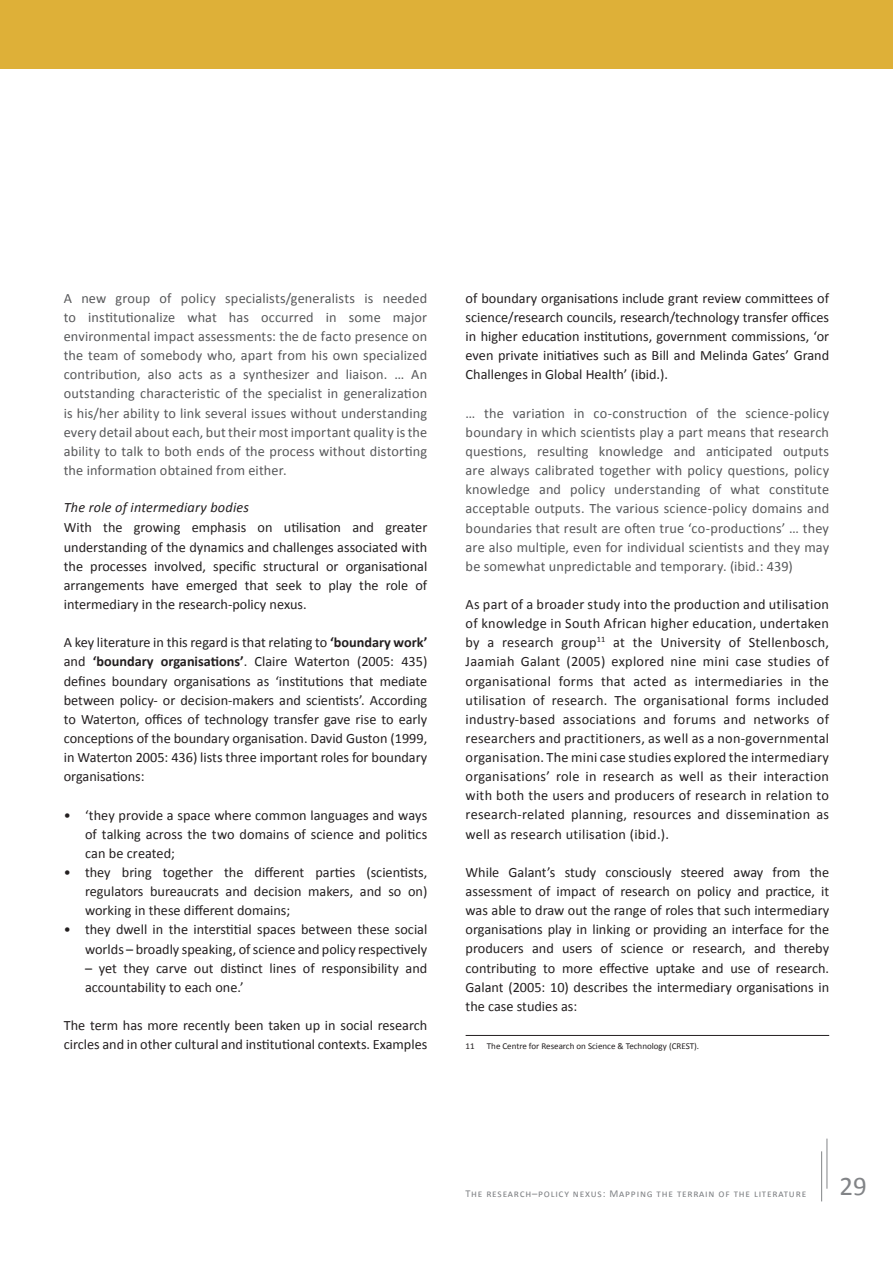
<style>
.page{position:relative;width:893px;height:1263px;background:#fff}
.page>*{position:absolute;margin:0;border:0;box-sizing:border-box;transform-origin:0 0}
.t1{font:27px "Calibri";color:#828487}
.t2{font:14.25px/19.2px "Calibri";color:#231f20;text-align:justify}
.t3{font:14.25px/19.2px "Calibri";letter-spacing:.01em;color:#57585a;text-align:justify}
.t4{font:italic 14.25px "Calibri";letter-spacing:.015em;color:#231f20}
.t5{font:10.5px "Calibri";letter-spacing:.075em;color:#828487}
.t6{font:9px "Calibri";color:#231f20}
.s1{font-weight:700}
</style>
<div class="page">
<div style="left:0;top:0;width:893px;height:68px;background:#deb038"></div>
<hr style="left:827px;top:1138px;width:1px;height:51px;background:#828487">
<hr style="left:821px;top:1151px;width:1px;height:50px;background:#828487">
<hr style="left:466px;top:1035px;width:363px;height:1px;background:#231f20">
<p class="t3" style="left:64px;top:288px;width:365px">A new group of policy specialists/generalists is needed to institutionalize what has occurred in some major environmental impact assessments: the de facto presence on the team of somebody who, apart from his own specialized contribution, also acts as a synthesizer and liaison. … An outstanding characteristic of the specialist in generalization is his/her ability to link several issues without understanding every detail about each, but their most important quality is the ability to talk to both ends of the process without distorting the information obtained from either.</p>
<p class="t4" style="left:64px;top:498px;width:187px">The role of intermediary bodies</p>
<p class="t2" style="left:64px;top:517px;width:365px">With the growing emphasis on utilisation and greater understanding of the dynamics and challenges associated with the processes involved, specific structural or organisational arrangements have emerged that seek to play the role of intermediary in the research-policy nexus.</p>
<p class="t2" style="left:64px;top:632px;width:365px">A key literature in this regard is that relating to <span class="s1">‘boundary work’ </span>and <span class="s1">‘boundary organisations’</span>. Claire Waterton (2005: 435) defines boundary organisations as ‘institutions that mediate between policy- or decision-makers and scientists’. According to Waterton, offices of technology transfer gave rise to early conceptions of the boundary organisation. David Guston (1999, in Waterton 2005: 436) lists three important roles for boundary organisations:</p>
<p class="t2" style="left:85px;top:804px;width:344px;text-indent:-21px">• ‘they provide a space where common languages and ways of talking across the two domains of science and politics can be created;</p>
<p class="t2" style="left:85px;top:862px;width:344px;text-indent:-21px">• they bring together the different parties (scientists, regulators bureaucrats and decision makers, and so on) working in these different domains;</p>
<p class="t2" style="left:64px;top:919px;width:365px;text-align:right">• they dwell in the interstitial spaces between these social worlds – broadly speaking, of science and policy respectively</p>
<p class="t2" style="left:85px;top:958px;width:344px">– yet they carve out distinct lines of responsibility and accountability to each one.’</p>
<p class="t2" style="left:64px;top:1015px;width:365px">The term has more recently been taken up in social research circles and in other cultural and institutional contexts. Examples</p>
<p class="t2" style="left:466px;top:288px;width:365px">of boundary organisations include grant review committees of science/research councils, research/technology transfer offices in higher education institutions, government commissions, ‘or even private initiatives such as Bill and Melinda Gates’ Grand Challenges in Global Health’ (ibid.).</p>
<p class="t3" style="left:466px;top:403px;width:365px">… the variation in co-construction of the science-policy boundary in which scientists play a part means that research questions, resulting knowledge and anticipated outputs are always calibrated together with policy questions, policy knowledge and policy understanding of what constitute acceptable outputs. The various science-policy domains and boundaries that result are often true ‘co-productions’ … they are also multiple, even for individual scientists and they may be somewhat unpredictable and temporary. (ibid.: 439)</p>
<p class="t2" style="left:466px;top:594px;width:365px">As part of a broader study into the production and utilisation of knowledge in South African higher education, undertaken by a research group<sup>11</sup> at the University of Stellenbosch, Jaamiah Galant (2005) explored nine mini case studies of organisational forms that acted as intermediaries in the utilisation of research. The organisational forms included industry-based associations and forums and networks of researchers and practitioners, as well as a non-governmental organisation. The mini case studies explored the intermediary organisations’ role in research as well as their interaction with both the users and producers of research in relation to research-related planning, resources and dissemination as well as research utilisation (ibid.).</p>
<p class="t2" style="left:466px;top:862px;width:365px">While Galant’s study consciously steered away from the assessment of impact of research on policy and practice, it was able to draw out the range of roles that such intermediary organisations play in linking or providing an interface for the producers and users of science or research, and thereby contributing to more effective uptake and use of research.<br>Galant (2005: 10) describes the intermediary organisations in the case studies as:</p>
<p class="t6" style="left:466px;top:1040px;width:11px">11</p>
<p class="t6" style="left:487px;top:1040px;width:214px">The Centre for Research on Science &amp; Technology (CREST).</p>
<p class="t5" style="left:466px;top:1187px;width:342px">The research–policy nexus: Mapping the terrain of the literature</p>
<h1 class="t1" style="left:839px;top:1170px;width:29px">29</h1>
</div>
